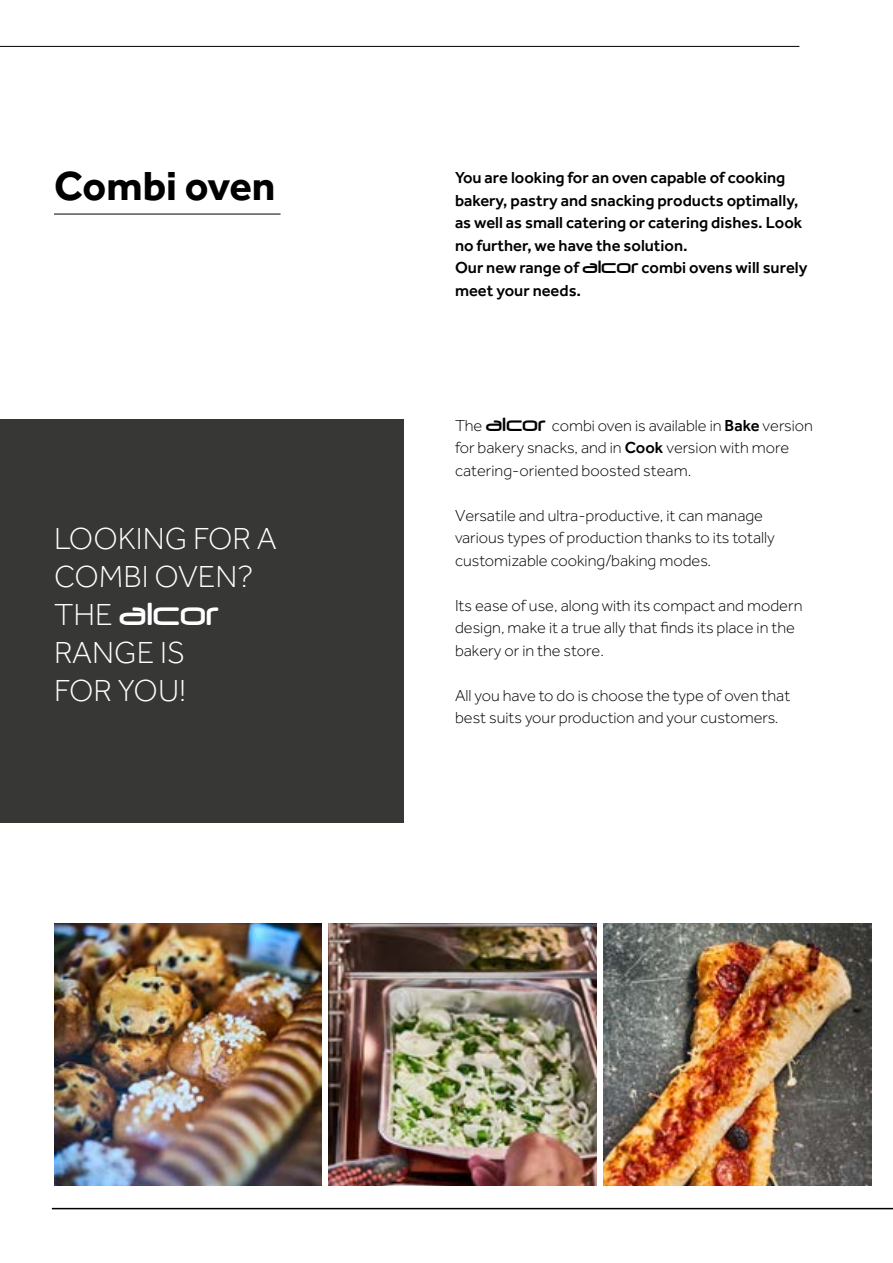
<style>
.page{position:relative;width:893px;height:1263px;background:#fff}
.page>*{position:absolute;margin:0;border:0;box-sizing:border-box;transform-origin:0 0}
.t1{font:700 42px "Effra";color:#000}
.t2{font:37.5px "Neuropol";color:#fff}
.t3{font:300 31.5px/37.8px "Effra";color:#fff}
.t4{font:300 16.5px/22.5px "Effra";color:#000}
.t5{font:500 16.5px/22.5px "Effra";color:#000}
.s1{font-family:"Effra";font-weight:300;font-size:31.5px}
.s2{font-family:"Neuropol";font-weight:400;font-size:21px}
.s3{font-family:"Neuropol";font-weight:400;font-size:22.5px}
.s4{font-weight:500}
</style>
<div class="page">
<div style="left:0;top:419px;width:404px;height:404px;background:#373736"></div>
<hr style="left:0;top:46px;width:799px;height:1px;background:#000">
<hr style="left:54px;top:214px;width:227px;height:1px;background:#000">
<hr style="left:52px;top:1208px;width:841px;height:1px;background:#000">
<img style="left:54px;top:923px;width:268px;height:262px">
<img style="left:604px;top:923px;width:267px;height:262px">
<img style="left:329px;top:923px;width:267px;height:262px">
<h1 class="t1" style="left:54px;top:161px;width:223px">Combi oven</h1>
<h3 class="t3" style="left:54px;top:520px;width:224px">LOOKING FOR A<br>COMBI OVEN?</h3>
<h2 class="t2" style="left:54px;top:594px;width:167px"><span class="s1">THE</span> alcor</h2>
<h3 class="t3" style="left:54px;top:633px;width:134px">RANGE IS<br>FOR YOU!</h3>
<p class="t5" style="left:455px;top:166px;width:354px">You are looking for an oven capable of cooking bakery, pastry and snacking products optimally, as well as small catering or catering dishes. Look no further, we have the solution.<br>Our new range of <span class="s2">alcor</span> combi ovens will surely meet your needs.</p>
<p class="t4" style="left:455px;top:414px;width:360px">The <span class="s3">alcor</span> combi oven is available in <span class="s4">Bake</span> version for bakery snacks, and in <span class="s4">Cook</span> version with more catering-oriented boosted steam.</p>
<p class="t4" style="left:455px;top:504px;width:321px">Versatile and ultra-productive, it can manage various types of production thanks to its totally customizable cooking/baking modes.</p>
<p class="t4" style="left:455px;top:594px;width:349px">Its ease of use, along with its compact and modern design, make it a true ally that finds its place in the bakery or in the store.</p>
<p class="t4" style="left:455px;top:684px;width:337px">All you have to do is choose the type of oven that best suits your production and your customers.</p>
</div>
